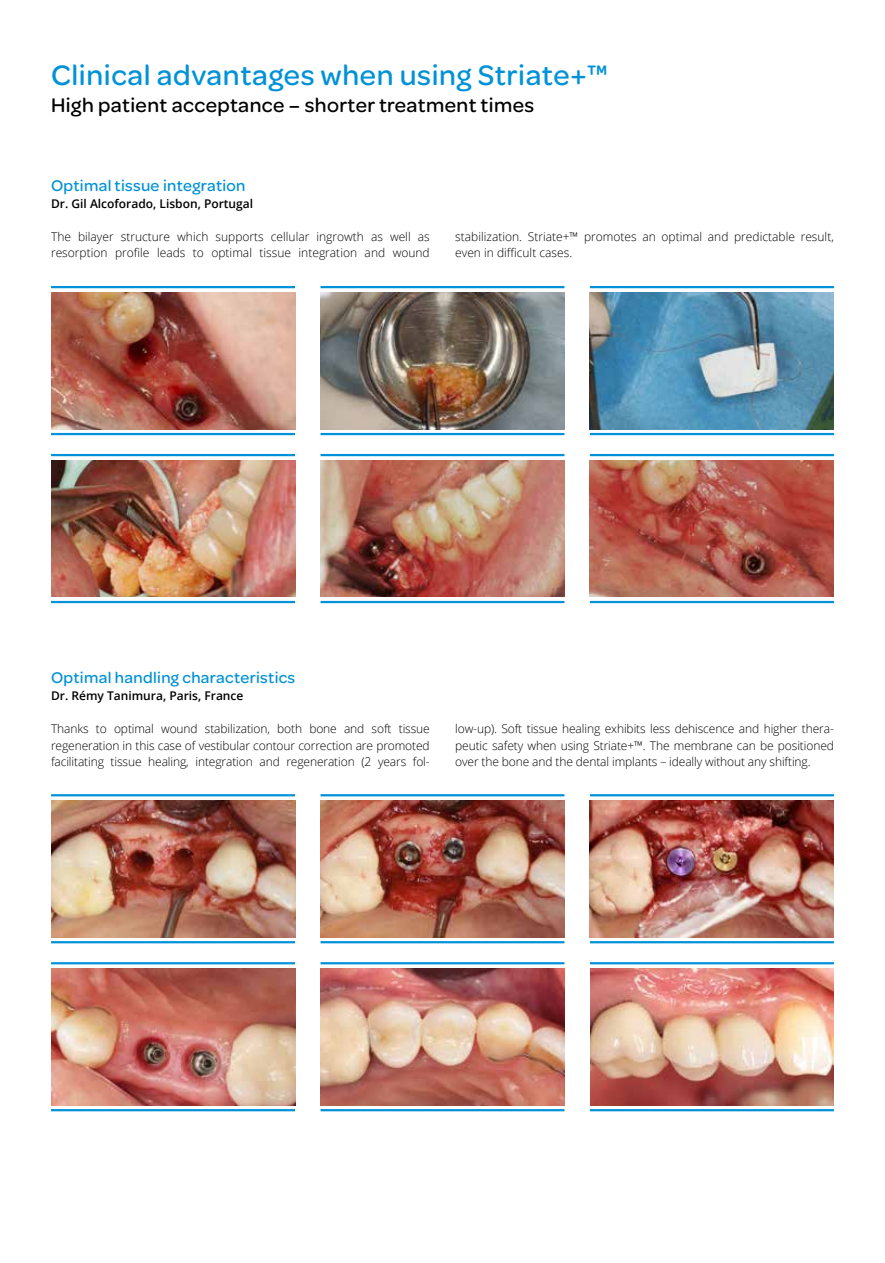
<style>
.page{position:relative;width:885px;height:1263px;background:#fff}
.page>*{position:absolute;margin:0;border:0;box-sizing:border-box;transform-origin:0 0}
.t1{font:500 30px "Omnes";letter-spacing:.02em;color:#0092d8}
.t2{font:500 21px "Omnes";letter-spacing:.02em;color:#000}
.t3{font:500 16.5px "Omnes";letter-spacing:.02em;color:#0092d8}
.t4{font:300 12px/16.5px "Open Sans";color:#000;text-align:justify}
.t5{font:600 12px "Open Sans";color:#000}
</style>
<div class="page">
<img style="left:51px;top:800px;width:244px;height:137px">
<hr style="left:51px;top:794px;width:244px;height:2px;background:#0092d8">
<hr style="left:51px;top:941px;width:244px;height:2px;background:#0092d8">
<img style="left:320px;top:800px;width:244px;height:137px">
<hr style="left:320px;top:794px;width:244px;height:2px;background:#0092d8">
<hr style="left:320px;top:941px;width:244px;height:2px;background:#0092d8">
<img style="left:590px;top:800px;width:243px;height:137px">
<hr style="left:590px;top:794px;width:243px;height:2px;background:#0092d8">
<hr style="left:590px;top:941px;width:243px;height:2px;background:#0092d8">
<hr style="left:51px;top:962px;width:244px;height:2px;background:#0092d8">
<hr style="left:51px;top:1109px;width:244px;height:2px;background:#0092d8">
<hr style="left:320px;top:962px;width:244px;height:2px;background:#0092d8">
<hr style="left:320px;top:1109px;width:244px;height:2px;background:#0092d8">
<hr style="left:590px;top:962px;width:243px;height:2px;background:#0092d8">
<hr style="left:590px;top:1109px;width:243px;height:2px;background:#0092d8">
<img style="left:320px;top:968px;width:244px;height:137px">
<img style="left:590px;top:968px;width:243px;height:137px">
<img style="left:51px;top:968px;width:244px;height:137px">
<img style="left:51px;top:292px;width:244px;height:137px">
<hr style="left:51px;top:286px;width:244px;height:2px;background:#0092d8">
<hr style="left:51px;top:433px;width:244px;height:2px;background:#0092d8">
<img style="left:320px;top:292px;width:244px;height:137px">
<hr style="left:320px;top:286px;width:244px;height:2px;background:#0092d8">
<hr style="left:320px;top:433px;width:244px;height:2px;background:#0092d8">
<img style="left:590px;top:292px;width:243px;height:137px">
<hr style="left:590px;top:286px;width:243px;height:2px;background:#0092d8">
<hr style="left:590px;top:433px;width:243px;height:2px;background:#0092d8">
<img style="left:320px;top:460px;width:244px;height:137px">
<hr style="left:51px;top:454px;width:244px;height:2px;background:#0092d8">
<hr style="left:51px;top:601px;width:244px;height:2px;background:#0092d8">
<hr style="left:320px;top:454px;width:244px;height:2px;background:#0092d8">
<hr style="left:320px;top:601px;width:244px;height:2px;background:#0092d8">
<img style="left:590px;top:460px;width:243px;height:137px">
<hr style="left:590px;top:454px;width:243px;height:2px;background:#0092d8">
<hr style="left:590px;top:601px;width:243px;height:2px;background:#0092d8">
<img style="left:51px;top:460px;width:244px;height:137px">
<h1 class="t1" style="left:51px;top:54px;width:558px">Clinical advantages when using Striate+™</h1>
<h2 class="t2" style="left:51px;top:91px;width:484px">High patient acceptance – shorter treatment times</h2>
<h3 class="t3" style="left:51px;top:174px;width:196px">Optimal tissue integration</h3>
<p class="t5" style="left:51px;top:195px;width:204px">Dr. Gil Alcoforado, Lisbon, Portugal</p>
<p class="t4" style="left:51px;top:228px;width:380px">The bilayer structure which supports cellular ingrowth as well as resorption profile leads to optimal tissue integration and wound</p>
<p class="t4" style="left:455px;top:228px;width:380px">stabilization. Striate+™ promotes an optimal and predictable result, even in difficult cases.</p>
<h3 class="t3" style="left:51px;top:666px;width:246px">Optimal handling characteristics</h3>
<p class="t5" style="left:51px;top:687px;width:194px">Dr. Rémy Tanimura, Paris, France</p>
<p class="t4" style="left:51px;top:720px;width:380px">Thanks to optimal wound stabilization, both bone and soft tissue regeneration in this case of vestibular contour correction are promoted facilitating tissue healing, integration and regeneration (2 years fol-</p>
<p class="t4" style="left:455px;top:720px;width:380px">low-up). Soft tissue healing exhibits less dehiscence and higher thera&shy;peutic safety when using Striate+™. The membrane can be positioned over the bone and the dental implants – ideally without any shifting.</p>
</div>
